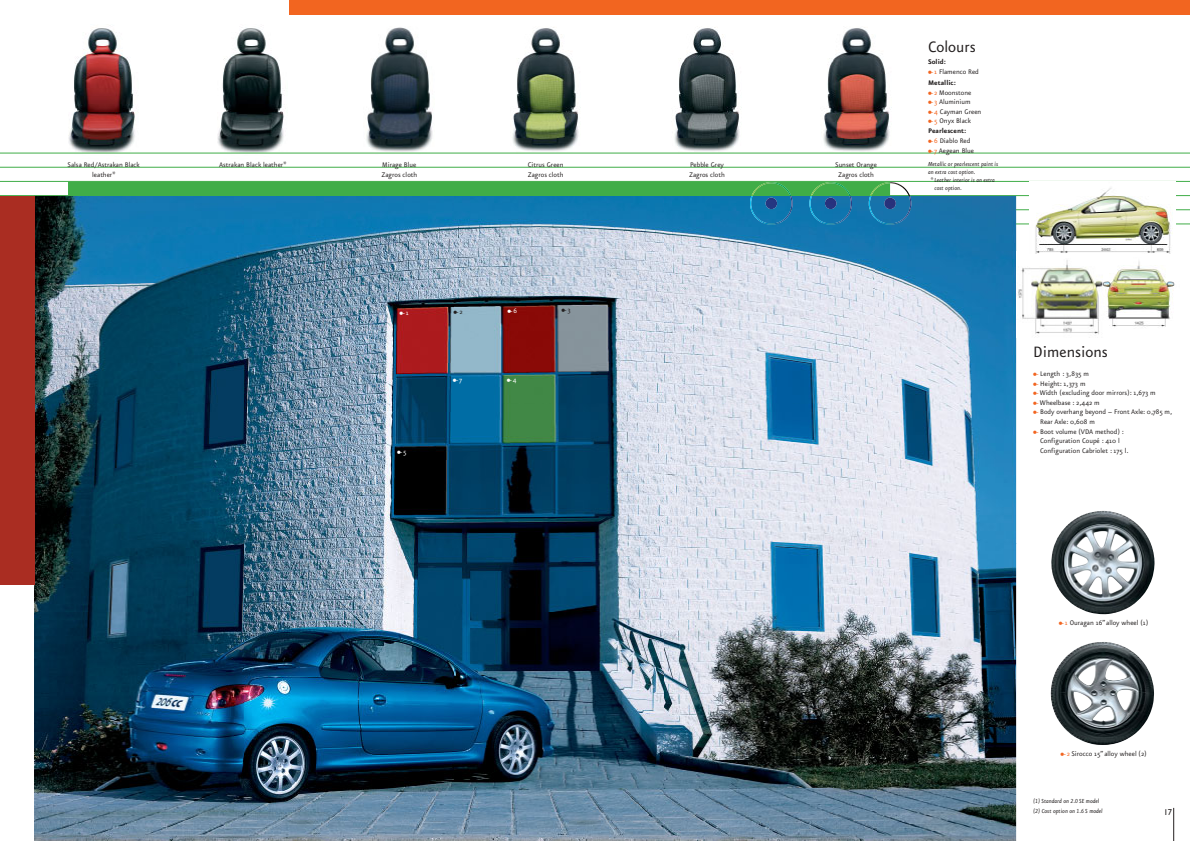
<style>
.page{position:relative;width:1190px;height:841px;background:#fff}
.page>*{position:absolute;margin:0;border:0;box-sizing:border-box;transform-origin:0 0}
.t1{font:18px "Eureka Sans";color:#231f1f}
.t2{font:8.5px "Gill Sans";color:#231f1f}
.t3{font:8px/9.6px "Eureka Sans";color:#231f1f}
.t4{font:700 8px/9.6px "Eureka Sans";color:#231f1f}
.t5{font:8px "Eureka Sans";color:#fff}
.t6{font:italic 7px/9.6px "Eureka Sans";color:#231f1f}
.s1{font-size:16px}
.s2{font-size:16px;color:#f26520}
.s3{color:#f26520}
.s4{font-weight:700}
.s5{font-weight:400;font-size:16px;color:#f26520}
.s6{font-weight:400;color:#f26520}
.s7{font-weight:400}
.s8{color:#fff}
</style>
<div class="page">
<img style="left:68px;top:28px;width:71px;height:125px">
<img style="left:217px;top:28px;width:71px;height:125px">
<img style="left:364px;top:27px;width:71px;height:126px">
<img style="left:510px;top:27px;width:71px;height:126px">
<img style="left:672px;top:27px;width:70px;height:126px">
<img style="left:821px;top:27px;width:71px;height:126px">
<hr style="left:0;top:153px;width:1190px;height:1px;background:#40ad48">
<hr style="left:0;top:167px;width:1190px;height:1px;background:#40ad48">
<hr style="left:0;top:181px;width:1190px;height:1px;background:#40ad48">
<hr style="left:0;top:195px;width:1190px;height:1px;background:#40ad48">
<hr style="left:0;top:210px;width:1190px;height:1px;background:#40ad48">
<hr style="left:0;top:224px;width:1190px;height:1px;background:#40ad48">
<div style="left:289px;top:0;width:901px;height:14px;background:#f26520"></div>
<img style="left:34px;top:196px;width:982px;height:645px">
<div style="left:0;top:196px;width:34px;height:388px;background:#aa2d22"></div>
<img style="left:869px;top:183px;width:42px;height:42px">
<img style="left:809px;top:209px;width:43px;height:16px">
<svg style="left:68px;top:182px;width:828px;height:27px;background:#2a927a"></svg>
<img style="left:750px;top:196px;width:43px;height:29px">
<img style="left:751px;top:182px;width:40px;height:14px">
<img style="left:1051px;top:511px;width:104px;height:104px">
<img style="left:1050px;top:642px;width:104px;height:103px">
<img style="left:1018px;top:253px;width:85px;height:81px">
<img style="left:1103px;top:253px;width:72px;height:74px">
<img style="left:1030px;top:181px;width:145px;height:72px">
<hr style="left:1173px;top:808px;width:1px;height:33px;background:#231f1f">
<p class="t3" style="left:68px;top:162px;width:74px;text-align:center">Salsa Red/Astrakan Black leather*</p>
<p class="t3" style="left:219px;top:162px;width:69px">Astrakan Black leather*</p>
<p class="t3" style="left:381px;top:162px;width:37px">Mirage Blue<br>Zagros cloth</p>
<p class="t3" style="left:528px;top:162px;width:37px">Citrus Green<br>Zagros cloth</p>
<p class="t3" style="left:689px;top:162px;width:37px">Pebble Grey<br>Zagros cloth</p>
<p class="t3" style="left:835px;top:162px;width:43px;text-align:center">Sunset Orange<br>Zagros cloth</p>
<p class="t5" style="left:399px;top:310px;width:11px"><span class="s1">•</span>- 1</p>
<p class="t3" style="left:453px;top:308px;width:12px"><span class="s1">•</span>- 2</p>
<p class="t5" style="left:507px;top:308px;width:12px"><span class="s1">•</span>- 6</p>
<p class="t3" style="left:560px;top:306px;width:12px"><span class="s1">•</span>- 3</p>
<p class="t5" style="left:396px;top:448px;width:12px"><span class="s1">•</span>- 5</p>
<p class="t5" style="left:452px;top:376px;width:12px"><span class="s1">•</span>- 7</p>
<p class="t5" style="left:506px;top:376px;width:12px"><span class="s1">•</span>- 4</p>
<h1 class="t1" style="left:928px;top:39px;width:49px">Colours</h1>
<p class="t4" style="left:928px;top:59px;width:19px">Solid:</p>
<p class="t3" style="left:927px;top:67px;width:53px;line-height:11px"><span class="s2">•</span><span class="s3">- 1</span> Flamenco Red<br><span class="s4">Metallic:</span></p>
<p class="t3" style="left:927px;top:89px;width:46px"><span class="s2">•</span><span class="s3">- 2</span> Moonstone</p>
<p class="t3" style="left:927px;top:98px;width:45px"><span class="s2">•</span><span class="s3">- 3</span> Aluminium</p>
<p class="t3" style="left:927px;top:108px;width:56px"><span class="s2">•</span><span class="s3">- 4</span> Cayman Green</p>
<p class="t4" style="left:927px;top:118px;width:45px"><span class="s5">•</span><span class="s6">- 5</span> <span class="s7">Onyx Black<br></span>Pearlescent:</p>
<p class="t3" style="left:927px;top:137px;width:45px"><span class="s2">•</span><span class="s3">- 6</span> Diablo Red</p>
<p class="t3" style="left:927px;top:147px;width:48px"><span class="s2">•</span><span class="s3">- 7</span> Aegean Blue</p>
<p class="t6" style="left:928px;top:160px;width:72px">Metallic or pearlescent paint is</p>
<p class="t6" style="left:928px;top:168px;width:49px">an extra cost option.</p>
<p class="t6" style="left:928px;top:176px;width:68px"><span class="s8">*</span>*Leather interior is an extra</p>
<p class="t6" style="left:934px;top:184px;width:29px">cost option.</p>
<h1 class="t1" style="left:1033px;top:344px;width:76px">Dimensions</h1>
<p class="t3" style="left:1032px;top:370px;width:58px"><span class="s2">•</span><span class="s3">-</span> Length : 3,835 m</p>
<p class="t3" style="left:1032px;top:380px;width:55px"><span class="s2">•</span><span class="s3">-</span> Height: 1,373 m</p>
<p class="t3" style="left:1032px;top:389px;width:125px"><span class="s2">•</span><span class="s3">-</span> Width (excluding door mirrors): 1,673 m</p>
<p class="t3" style="left:1032px;top:399px;width:69px"><span class="s2">•</span><span class="s3">-</span> Wheelbase : 2,442 m</p>
<p class="t3" style="left:1040px;top:409px;width:134px;text-indent:-8px"><span class="s2">•</span><span class="s3">-</span> Body overhang beyond – Front Axle: 0,785 m,<br>Rear Axle: 0,608 m</p>
<p class="t3" style="left:1040px;top:428px;width:90px;text-indent:-8px"><span class="s2">•</span><span class="s3">-</span> Boot volume (VDA method) :<br>Configuration Coupé : 410 l<br>Configuration Cabriolet : 175 l.</p>
<p class="t3" style="left:1058px;top:619px;width:92px"><span class="s2">•</span><span class="s3">- 1</span> Ouragan 16” alloy wheel (1)</p>
<p class="t3" style="left:1060px;top:750px;width:89px"><span class="s2">•</span><span class="s3">- 2</span> Sirocco 15” alloy wheel (2)</p>
<p class="t6" style="left:1033px;top:798px;width:71px">(1) Standard on 2.0 SE model (2) Cost option on 1.6 S model</p>
<p class="t2" style="left:1164px;top:809px;width:10px">17</p>
</div>
